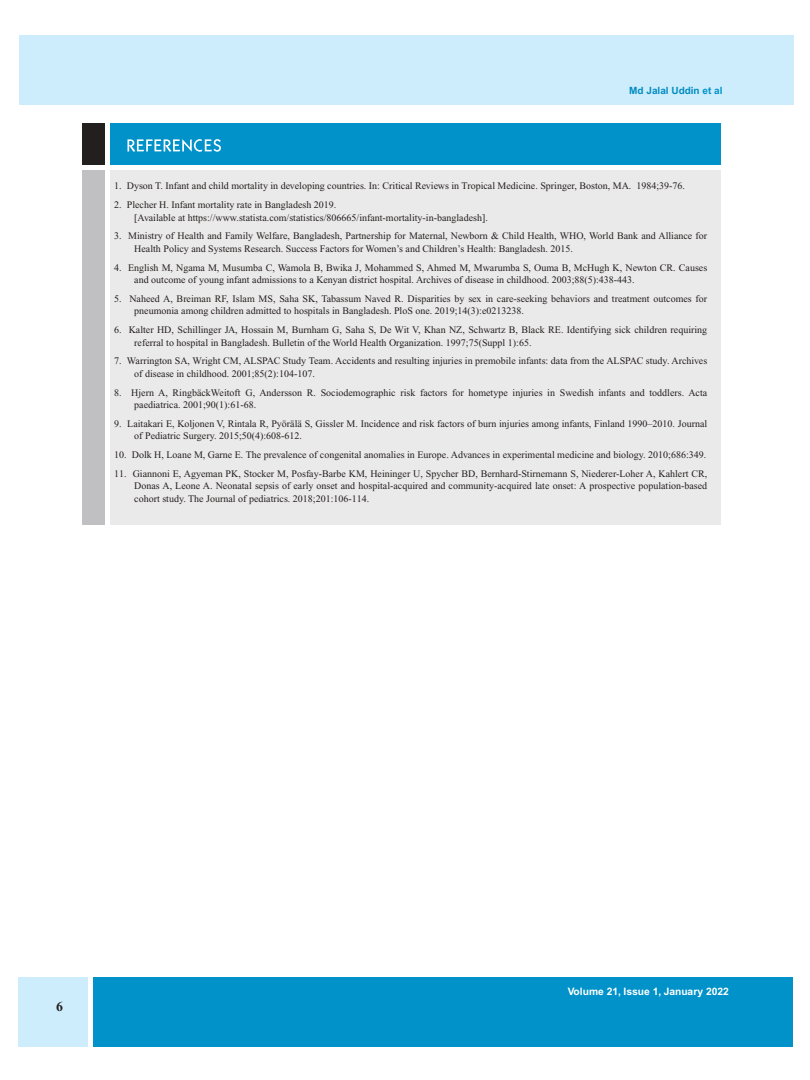
<style>
.page{position:relative;width:810px;height:1080px;background:#fff}
.page>*{position:absolute;margin:0;border:0;box-sizing:border-box;transform-origin:0 0}
.t1{font:700 13.75px "Times New Roman";color:#241f1f}
.t2{font:700 10.25px "Helvetica";color:#fff}
.t3{font:10px/12.5px "Times New Roman";color:#241f1f}
.t4{font:700 10px "Helvetica";color:#008bc0}
.s1{color:#0092c9}
</style>
<div class="page">
<div style="left:19px;top:35px;width:774px;height:69px;background:#cdedfc"></div>
<div style="left:93px;top:978px;width:700px;height:69px;background:#0092c9"></div>
<div style="left:19px;top:978px;width:69px;height:69px;background:#cdedfc"></div>
<div style="left:82px;top:123px;width:22px;height:42px;background:#241f1f"></div>
<div style="left:110px;top:170px;width:610px;height:354px;background:#ebeaea"></div>
<div style="left:82px;top:170px;width:22px;height:354px;background:#c0bfc1"></div>
<div style="left:110px;top:123px;width:610px;height:42px;background:#0092c9"></div>
<svg style="left:127px;top:139px;width:94px;height:13px"></svg>
<p class="t4" style="left:629px;top:84px;width:95px">Md Jalal Uddin <span class="s1">et al</span></p>
<p class="t3" style="left:114px;top:180px;width:572px">1. Dyson T. Infant and child mortality in developing countries. In: Critical Reviews in Tropical Medicine. Springer, Boston, MA. 1984;39-76.</p>
<p class="t3" style="left:134px;top:199px;width:355px;text-indent:-20px">2. Plecher H. Infant mortality rate in Bangladesh 2019.<br>[Available at https://www.statista.com/statistics/806665/infant-mortality-in-bangladesh].</p>
<p class="t3" style="left:134px;top:230px;width:574px;text-indent:-20px">3. Ministry of Health and Family Welfare, Bangladesh, Partnership for Maternal, Newborn &amp; Child Health, WHO, World Bank and Alliance for<br>Health Policy and Systems Research. Success Factors for Women’s and Children’s Health: Bangladesh. 2015.</p>
<p class="t3" style="left:134px;top:261px;width:574px;text-indent:-20px">4. English M, Ngama M, Musumba C, Wamola B, Bwika J, Mohammed S, Ahmed M, Mwarumba S, Ouma B, McHugh K, Newton CR. Causes and outcome of young infant admissions to a Kenyan district hospital. Archives of disease in childhood. 2003;88(5):438-443.</p>
<p class="t3" style="left:134px;top:293px;width:574px;text-indent:-20px">5. Naheed A, Breiman RF, Islam MS, Saha SK, Tabassum Naved R. Disparities by sex in care-seeking behaviors and treatment outcomes for pneumonia among children admitted to hospitals in Bangladesh. PloS one. 2019;14(3):e0213238.</p>
<p class="t3" style="left:134px;top:324px;width:574px;text-indent:-20px">6. Kalter HD, Schillinger JA, Hossain M, Burnham G, Saha S, De Wit V, Khan NZ, Schwartz B, Black RE. Identifying sick children requiring referral to hospital in Bangladesh. Bulletin of the World Health Organization. 1997;75(Suppl 1):65.</p>
<p class="t3" style="left:134px;top:355px;width:574px;text-indent:-20px">7. Warrington SA, Wright CM, ALSPAC Study Team. Accidents and resulting injuries in premobile infants: data from the ALSPAC study. Archives of disease in childhood. 2001;85(2):104-107.</p>
<p class="t3" style="left:134px;top:386px;width:574px;text-indent:-20px">8. Hjern A, RingbäckWeitoft G, Andersson R. Sociodemographic risk factors for hometype injuries in Swedish infants and toddlers. Acta paediatrica. 2001;90(1):61-68.</p>
<p class="t3" style="left:134px;top:418px;width:574px;text-indent:-20px">9. Laitakari E, Koljonen V, Rintala R, Pyörälä S, Gissler M. Incidence and risk factors of burn injuries among infants, Finland 1990–2010. Journal of Pediatric Surgery. 2015;50(4):608-612.</p>
<p class="t3" style="left:114px;top:449px;width:594px">10. Dolk H, Loane M, Garne E. The prevalence of congenital anomalies in Europe. Advances in experimental medicine and biology. 2010;686:349.</p>
<p class="t3" style="left:134px;top:468px;width:574px;text-align:justify;text-indent:-20px">11. Giannoni E, Agyeman PK, Stocker M, Posfay-Barbe KM, Heininger U, Spycher BD, Bernhard-Stirnemann S, Niederer-Loher A, Kahlert CR, Donas A, Leone A. Neonatal sepsis of early onset and hospital-acquired and community-acquired late onset: A prospective population-based cohort study. The Journal of pediatrics. 2018;201:106-114.</p>
<h1 class="t1" style="left:56px;top:999px;width:8px">6</h1>
<p class="t2" style="left:568px;top:985px;width:163px">Volume 21, Issue 1, January 2022</p>
</div>
